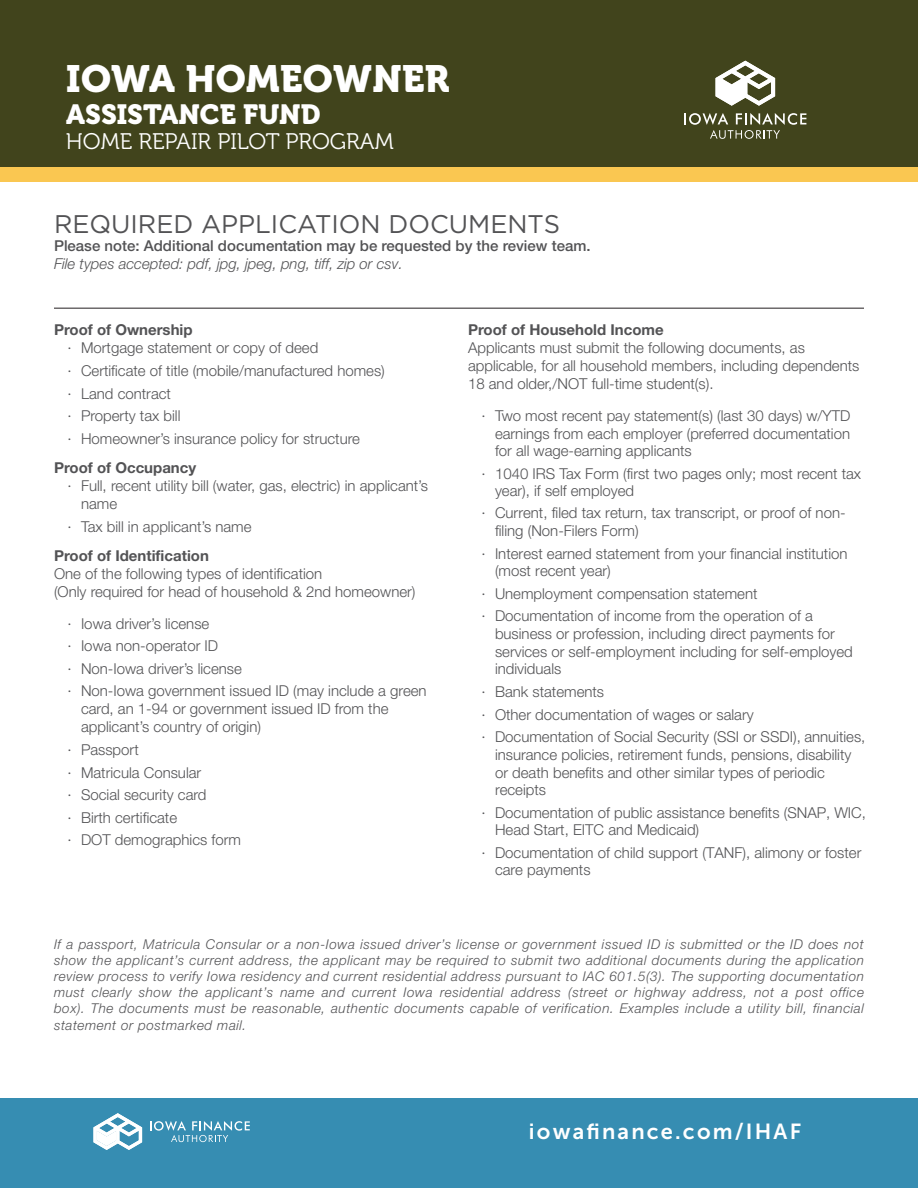
<style>
.page{position:relative;width:918px;height:1188px;background:#fff}
.page>*{position:absolute;margin:0;border:0;box-sizing:border-box;transform-origin:0 0}
.t1{font:37.8px "Museo 900";letter-spacing:.01em;color:#fff}
.t2{font:27.6px "Museo 900";color:#fff}
.heading{font:25.5px "Gotham";color:#535355}
.t3{font:22.5px "Museo 300";color:#fff}
.t4{font:21.75px "Museo Sans 700";letter-spacing:.1em;color:#fff}
.body{font:300 15px/18px "Helvetica Neue LT Pro";color:#535355}
.body-2{font:500 15px/18px "Helvetica Neue LT Pro";color:#535355}
.body-3{font:700 15px "Helvetica Neue LT Pro";color:#535355}
.body-4{font:italic 300 13.5px/16.2px "Helvetica Neue LT Pro";letter-spacing:.04em;color:#535355;text-align:justify}
.s1{font-weight:300;font-style:italic}
</style>
<div class="page">
<div style="left:0;top:1098px;width:918px;height:90px;background:#368db2"></div>
<svg style="left:150px;top:1121px;width:100px;height:21px"></svg>
<svg style="left:93px;top:1113px;width:49px;height:37px"></svg>
<div style="left:0;top:0;width:918px;height:169px;background:#41441c"></div>
<svg style="left:684px;top:113px;width:122px;height:26px"></svg>
<svg style="left:716px;top:61px;width:59px;height:45px"></svg>
<div style="left:0;top:167px;width:918px;height:15px;background:#fac751"></div>
<hr style="left:54px;top:308px;width:810px;height:1px;background:#231f20">
<h1 class="t1" style="left:66px;top:57px;width:385px">IOWA HOMEOWNER</h1>
<h2 class="t2" style="left:66px;top:99px;width:256px">ASSISTANCE FUND</h2>
<p class="t3" style="left:66px;top:129px;width:329px">HOME REPAIR PILOT PROGRAM</p>
<p class="heading" style="left:54px;top:208px;width:508px">REQUIRED APPLICATION DOCUMENTS</p>
<p class="body-2" style="left:54px;top:237px;width:538px">Please note: Additional documentation may be requested by the review team.<br><span class="s1">File types accepted: pdf, jpg, jpeg, png, tiff, zip or csv.</span></p>
<p class="body-3" style="left:54px;top:321px;width:140px">Proof of Ownership</p>
<p class="body" style="left:68px;top:339px;width:252px">· Mortgage statement or copy of deed</p>
<p class="body" style="left:68px;top:361px;width:319px">· Certificate of title (mobile/manufactured homes)</p>
<p class="body" style="left:68px;top:384px;width:105px">· Land contract</p>
<p class="body" style="left:68px;top:407px;width:114px">· Property tax bill</p>
<p class="body" style="left:68px;top:429px;width:294px">· Homeowner’s insurance policy for structure</p>
<p class="body-3" style="left:54px;top:459px;width:144px">Proof of Occupancy</p>
<p class="body" style="left:81px;top:477px;width:349px;text-indent:-14px">· Full, recent utility bill (water, gas, electric) in applicant’s name</p>
<p class="body" style="left:68px;top:517px;width:186px">· Tax bill in applicant’s name</p>
<p class="body-3" style="left:54px;top:547px;width:156px">Proof of Identification</p>
<p class="body" style="left:54px;top:564px;width:363px">One of the following types of identification<br>(Only required for head of household &amp; 2nd homeowner)</p>
<p class="body" style="left:68px;top:614px;width:143px">· Iowa driver’s license</p>
<p class="body" style="left:68px;top:637px;width:152px">· Iowa non-operator ID</p>
<p class="body" style="left:68px;top:659px;width:176px">· Non-Iowa driver’s license</p>
<p class="body" style="left:81px;top:682px;width:347px;text-indent:-14px">· Non-Iowa government issued ID (may include a green card, an 1-94 or government issued ID from the applicant’s country of origin)</p>
<p class="body" style="left:68px;top:740px;width:73px">· Passport</p>
<p class="body" style="left:68px;top:763px;width:135px">· Matricula Consular</p>
<p class="body" style="left:68px;top:786px;width:141px">· Social security card</p>
<p class="body" style="left:68px;top:808px;width:111px">· Birth certificate</p>
<p class="body" style="left:68px;top:831px;width:175px">· DOT demographics form</p>
<p class="body-3" style="left:468px;top:321px;width:197px">Proof of Household Income</p>
<p class="body" style="left:468px;top:339px;width:393px">Applicants must submit the following documents, as applicable, for all household members, including dependents<br>18 and older,/NOT full-time student(s).</p>
<p class="body" style="left:495px;top:407px;width:357px;line-height:17.5px;text-align:justify;text-indent:-14px">· Two most recent pay statement(s) (last 30 days) w/YTD earnings from each employer (preferred documentation for all wage-earning applicants</p>
<p class="body" style="left:495px;top:464px;width:368px;line-height:17.1px;text-indent:-14px">· 1040 IRS Tax Form (first two pages only; most recent tax year), if self employed</p>
<p class="body" style="left:495px;top:504px;width:352px;text-indent:-14px">· Current, filed tax return, tax transcript, or proof of non&shy;filing (Non-Filers Form)</p>
<p class="body" style="left:495px;top:545px;width:354px;line-height:17.1px;text-indent:-14px">· Interest earned statement from your financial institution (most recent year)</p>
<p class="body" style="left:482px;top:582px;width:333px;line-height:22.6px">· Unemployment compensation statement<br>· Documentation of income from the operation of a</p>
<p class="body" style="left:495px;top:624px;width:359px">business or profession, including direct payments for services or self-employment including for self-employed individuals</p>
<p class="body" style="left:482px;top:680px;width:385px;line-height:22.6px">· Bank statements<br>· Other documentation of wages or salary<br>· Documentation of Social Security (SSI or SSDI), annuities,</p>
<p class="body" style="left:495px;top:745px;width:358px">insurance policies, retirement funds, pensions, disability or death benefits and other similar types of periodic receipts</p>
<p class="body" style="left:495px;top:803px;width:373px;line-height:17.5px;text-indent:-14px">· Documentation of public assistance benefits (SNAP, WIC,<br>Head Start, EITC and Medicaid)</p>
<p class="body" style="left:495px;top:844px;width:368px;line-height:17.1px;text-indent:-14px">· Documentation of child support (TANF), alimony or foster care payments</p>
<p class="body-4" style="left:54px;top:936px;width:812px">If a passport, Matricula Consular or a non-Iowa issued driver’s license or government issued ID is submitted or the ID does not show the applicant’s current address, the applicant may be required to submit two additional documents during the application review process to verify Iowa residency and current residential address pursuant to IAC 601.5(3). The supporting documentation must clearly show the applicant’s name and current Iowa residential address (street or highway address, not a post office box). The documents must be reasonable, authentic documents capable of verification. Examples include a utility bill, financial statement or postmarked mail.</p>
<h3 class="t4" style="left:529px;top:1119px;width:274px">iowafinance.com/IHAF</h3>
</div>
